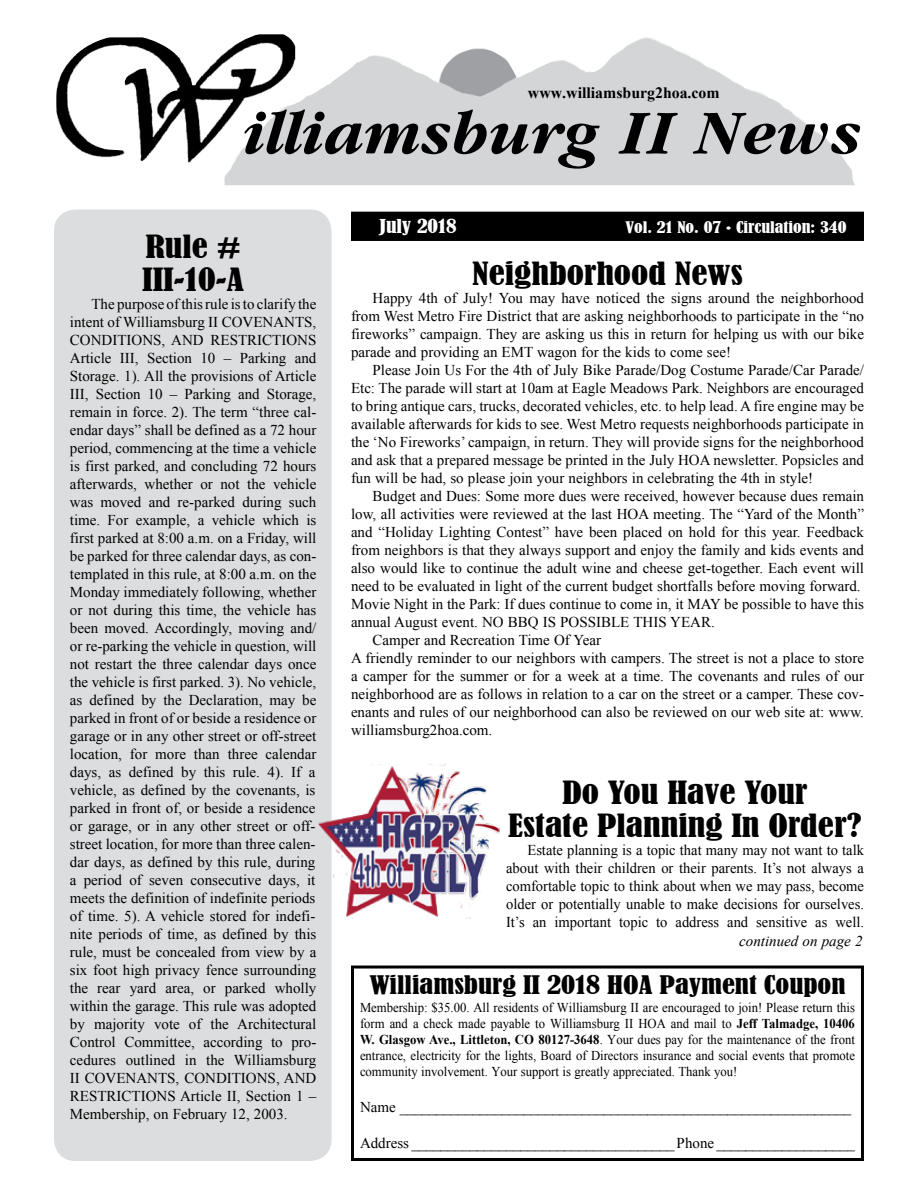
<style>
.page{position:relative;width:918px;height:1188px;background:#fff}
.page>*{position:absolute;margin:0;border:0;box-sizing:border-box;transform-origin:0 0}
.t1{font:italic 700 65.1px "Garamond";color:#000}
.t2{font:condensed 30px/33px "Bernard";color:#000;scale:1.2 1}
.t3{font:condensed 24px "Bernard";color:#000;scale:1.2 1}
.t4{font:condensed 18px "Bernard";color:#fff;scale:1.2 1}
.t5{font:700 15.9px "Times New Roman";color:#000}
.t6{font:15px/18px "Times New Roman";color:#000;text-align:justify}
.t7{font:condensed 15px "Bernard";color:#fff;scale:1.2 1}
.t8{font:italic 15px "Times New Roman";color:#000}
.t9{font:13.5px/16.2px "Times New Roman";color:#000;text-align:justify;scale:.94 1}
.s1{font-weight:700}
</style>
<div class="page">
<div style="left:54px;top:210px;width:278px;height:951px;background:#dcddde;border-radius:22px"></div>
<img style="left:224px;top:37px;width:631px;height:148px">
<img style="left:56px;top:34px;width:239px;height:130px">
<div style="left:351px;top:966px;width:513px;height:195px;border:3px solid #000"></div>
<div style="left:352px;top:212px;width:511px;height:28px;background:#000"></div>
<div style="left:351px;top:212px;width:513px;height:29px;border:2px solid #000"></div>
<img style="left:318px;top:764px;width:182px;height:155px">
<p class="t5" style="left:528px;top:82px;width:193px">www.williamsburg2hoa.com</p>
<h1 class="t1" style="left:247px;top:97px;width:621px">illiamsburg II News</h1>
<h2 class="t2" style="left:142px;top:231px;width:86px">Rule #<br>III-10-A</h2>
<p class="t6" style="left:70px;top:295px;width:248px;text-indent:22px">The purpose of this rule is to clarify the intent of Williamsburg II COVENANTS, CONDITIONS, AND RESTRICTIONS Article III, Section 10 – Parking and Storage. 1). All the provisions of Article III, Section 10 – Parking and Storage, remain in force. 2). The term “three cal&shy;endar days” shall be defined as a 72 hour period, commencing at the time a vehicle is first parked, and concluding 72 hours afterwards, whether or not the vehicle was moved and re-parked during such time. For example, a vehicle which is first parked at 8:00 a.m. on a Friday, will be parked for three calendar days, as con&shy;templated in this rule, at 8:00 a.m. on the Monday immediately following, whether or not during this time, the vehicle has been moved. Accordingly, moving and/ or re-parking the vehicle in question, will not restart the three calendar days once the vehicle is first parked. 3). No vehicle, as defined by the Declaration, may be parked in front of or beside a residence or garage or in any other street or off-street location, for more than three calendar days, as defined by this rule. 4). If a vehicle, as defined by the covenants, is parked in front of, or beside a residence or garage, or in any other street or off&shy;street location, for more than three calen&shy;dar days, as defined by this rule, during a period of seven consecutive days, it meets the definition of indefinite periods of time. 5). A vehicle stored for indefi&shy;nite periods of time, as defined by this rule, must be concealed from view by a six foot high privacy fence surrounding the rear yard area, or parked wholly within the garage. This rule was adopted by majority vote of the Architectural Control Committee, according to pro&shy;cedures outlined in the Williamsburg II COVENANTS, CONDITIONS, AND RESTRICTIONS Article II, Section 1 – Membership, on February 12, 2003.</p>
<p class="t4" style="left:380px;top:215px;width:66px">July 2018</p>
<p class="t7" style="left:625px;top:218px;width:186px">Vol. 21 No. 07 • Circulation: 340</p>
<h2 class="t2" style="left:472px;top:258px;width:227px">Neighborhood News</h2>
<p class="t6" style="left:351px;top:289px;width:515px;text-indent:22px">Happy 4th of July! You may have noticed the signs around the neighborhood from West Metro Fire District that are asking neighborhoods to participate in the “no fireworks” campaign. They are asking us this in return for helping us with our bike parade and providing an EMT wagon for the kids to come see!</p>
<p class="t6" style="left:351px;top:361px;width:515px;text-indent:22px">Please Join Us For the 4th of July Bike Parade/Dog Costume Parade/Car Parade/ Etc: The parade will start at 10am at Eagle Meadows Park. Neighbors are encouraged to bring antique cars, trucks, decorated vehicles, etc. to help lead. A fire engine may be available afterwards for kids to see. West Metro requests neighborhoods participate in the ‘No Fireworks’ campaign, in return. They will provide signs for the neighborhood and ask that a prepared message be printed in the July HOA newsletter. Popsicles and fun will be had, so please join your neighbors in celebrating the 4th in style!</p>
<p class="t6" style="left:373px;top:487px;width:493px">Budget and Dues: Some more dues were received, however because dues remain</p>
<p class="t6" style="left:351px;top:505px;width:515px">low, all activities were reviewed at the last HOA meeting. The “Yard of the Month”</p>
<p class="t6" style="left:351px;top:523px;width:515px">and “Holiday Lighting Contest” have been placed on hold for this year. Feedback</p>
<p class="t6" style="left:351px;top:541px;width:515px">from neighbors is that they always support and enjoy the family and kids events and</p>
<p class="t6" style="left:351px;top:559px;width:515px">also would like to continue the adult wine and cheese get-together. Each event will</p>
<p class="t6" style="left:351px;top:577px;width:511px">need to be evaluated in light of the current budget shortfalls before moving forward.</p>
<p class="t6" style="left:351px;top:595px;width:515px">Movie Night in the Park: If dues continue to come in, it MAY be possible to have this</p>
<p class="t6" style="left:351px;top:613px;width:365px">annual August event. NO BBQ IS POSSIBLE THIS YEAR.</p>
<p class="t6" style="left:373px;top:631px;width:230px">Camper and Recreation Time Of Year</p>
<p class="t6" style="left:351px;top:649px;width:515px">A friendly reminder to our neighbors with campers. The street is not a place to store</p>
<p class="t6" style="left:351px;top:667px;width:515px">a camper for the summer or for a week at a time. The covenants and rules of our</p>
<p class="t6" style="left:351px;top:685px;width:515px">neighborhood are as follows in relation to a car on the street or a camper. These cov-</p>
<p class="t6" style="left:351px;top:703px;width:514px">enants and rules of our neighborhood can also be reviewed on our web site at: www.</p>
<p class="t6" style="left:351px;top:721px;width:143px">williamsburg2hoa.com.</p>
<h2 class="t2" style="left:508px;top:777px;width:296px;text-align:center">Do You Have Your<br>Estate Planning In Order?</h2>
<p class="t6" style="left:506px;top:841px;width:360px;text-indent:21px">Estate planning is a topic that many may not want to talk about with their children or their parents. It’s not always a comfortable topic to think about when we may pass, become older or potentially unable to make decisions for ourselves.<br>It’s an important topic to address and sensitive as well.</p>
<p class="t8" style="left:739px;top:931px;width:125px">continued on page 2</p>
<h3 class="t3" style="left:370px;top:971px;width:398px">Williamsburg II 2018 HOA Payment Coupon</h3>
<p class="t9" style="left:360px;top:999px;width:528px">Membership: $35.00. All residents of Williamsburg II are encouraged to join! Please return this form and a check made payable to Williamsburg II HOA and mail to <span class="s1">Jeff Talmadge, 10406<br>W. Glasgow Ave., Littleton, CO 80127-3648</span>. Your dues pay for the maintenance of the front entrance, electricity for the lights, Board of Directors insurance and social events that promote community involvement. Your support is greatly appreciated. Thank you!</p>
<p class="t6" style="left:360px;top:1098px;width:493px">Name ______________________________________________________________</p>
<p class="t6" style="left:360px;top:1134px;width:496px">Address ____________________________________ Phone ___________________</p>
</div>
